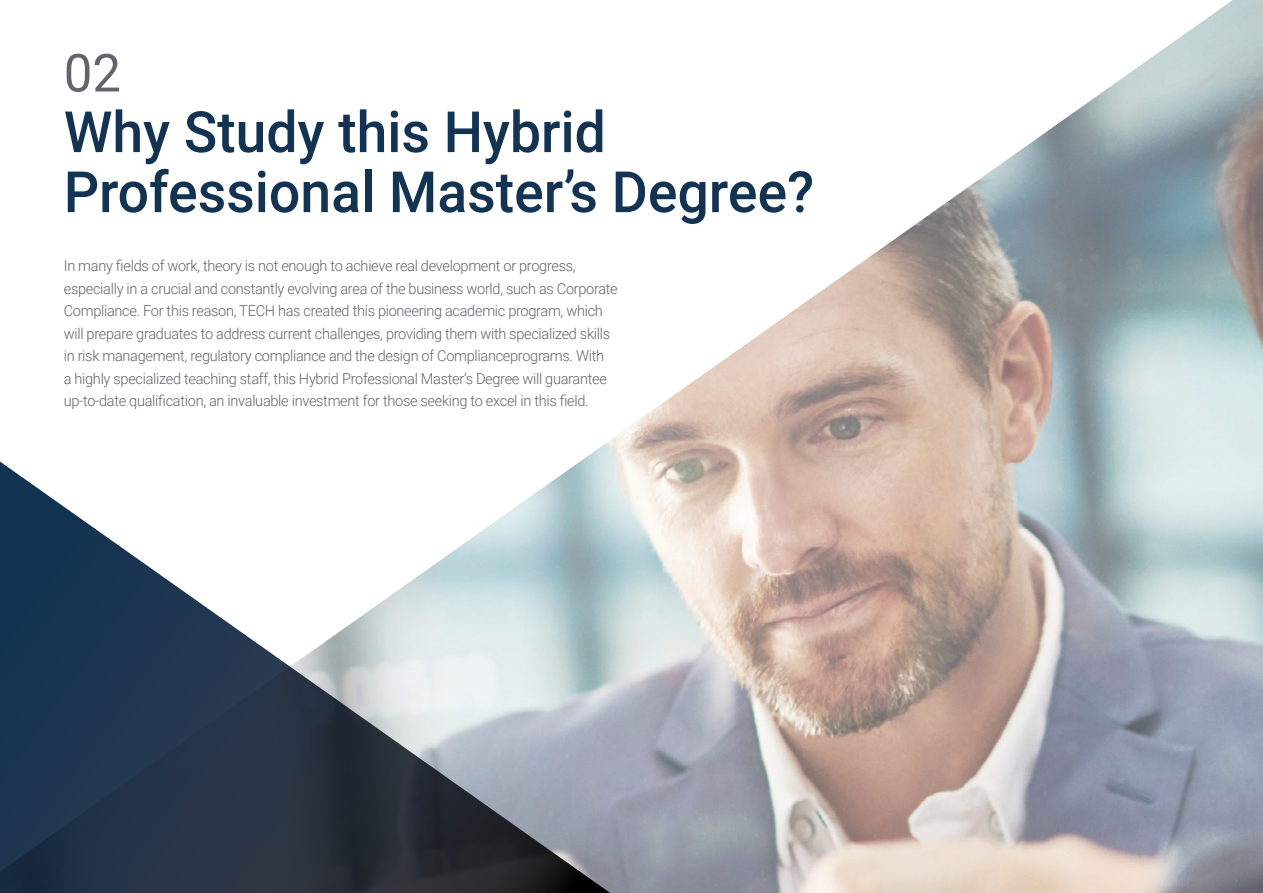
<style>
.page{position:relative;width:1263px;height:893px;background:#fff}
.page>*{position:absolute;margin:0;border:0;box-sizing:border-box;transform-origin:0 0}
.t1{font:500 57px/60px "Roboto";color:#123352}
.t2{font:52.5px "Roboto";color:#61646a}
.t3{font:300 15px/22.5px "Roboto";letter-spacing:-.02em;color:#61646a}
</style>
<div class="page">
<img style="left:602px;top:0;width:661px;height:893px">
<svg style="left:0;top:446px;width:640px;height:447px"></svg>
<h2 class="t2" style="left:64px;top:36px;width:59px">02</h2>
<h1 class="t1" style="left:64px;top:100px;width:752px">Why Study this Hybrid<br>Professional Master’s Degree?</h1>
<p class="t3" style="left:64px;top:254px;width:555px">In many fields of work, theory is not enough to achieve real development or progress, especially in a crucial and constantly evolving area of the business world, such as Corporate Compliance. For this reason, TECH has created this pioneering academic program, which will prepare graduates to address current challenges, providing them with specialized skills in risk management, regulatory compliance and the design of Complianceprograms. With<br>a highly specialized teaching staff, this Hybrid Professional Master’s Degree will guarantee up-to-date qualification, an invaluable investment for those seeking to excel in this field.</p>
</div>
